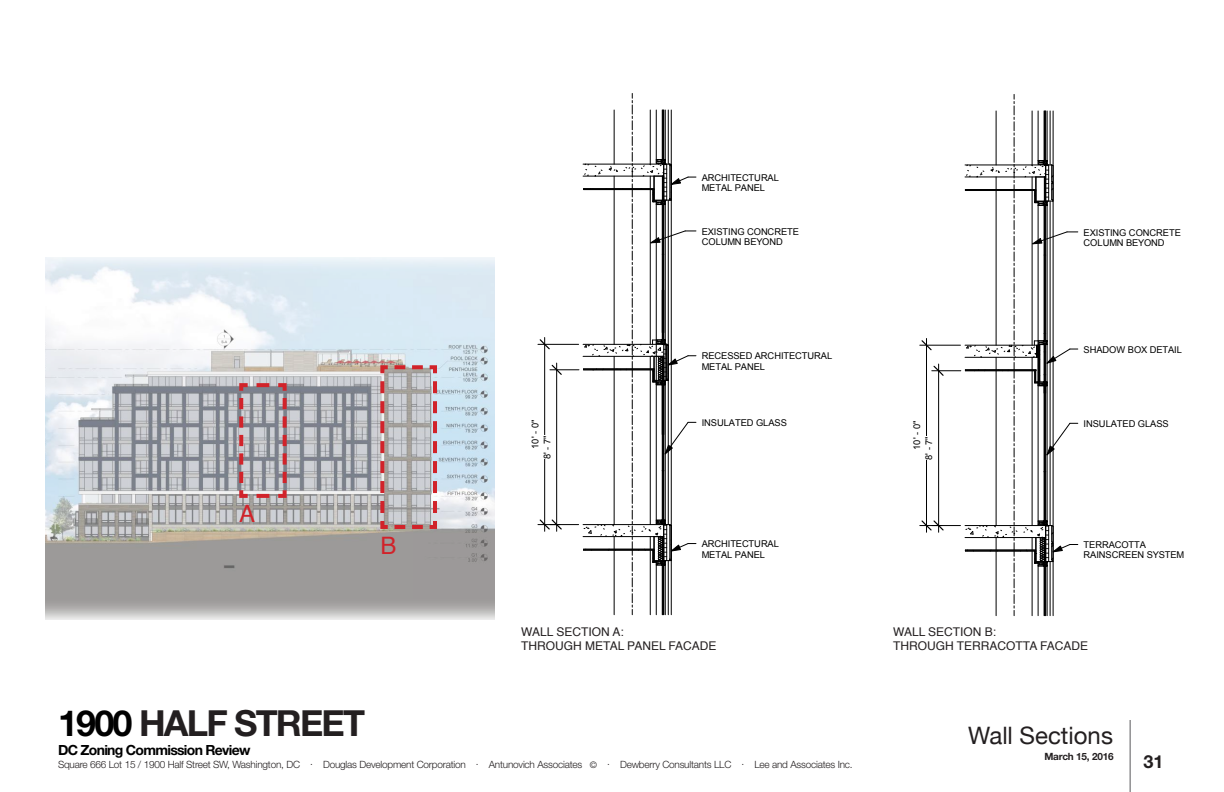
<style>
.page{position:relative;width:1224px;height:792px;background:#fff}
.page>*{position:absolute;margin:0;border:0;box-sizing:border-box;transform-origin:0 0}
.t1{font:700 36px "Helvetica Neue LT Std";letter-spacing:-.05em;color:#231f20}
.t2{font:24px "Helvetica Neue";color:#231f20}
.t3{font:24px "Helvetica";color:#d1232a}
.t4{font:700 18px "Helvetica Neue LT Std";color:#231f20}
.t5{font:700 14px "Helvetica Neue LT Std";letter-spacing:-.05em;color:#000}
.t6{font:12px/14.4px "Helvetica";color:#231f20}
.t7{font:300 10px "Helvetica Neue LT Std";letter-spacing:-.02em;color:#231f20}
.t8{font:700 10px "Helvetica Neue LT Std";letter-spacing:-.02em;color:#231f20}
.t9{font:700 9.6px "Arial";letter-spacing:-.015em;color:#000}
.t10{font:9.3px/10.3px "Arial";letter-spacing:-.01em;color:#000}
.t11{font:700 6.3px "Arial Narrow";letter-spacing:-.015em;color:#000}
.s1{color:#000}
.s2{font-size:9px}
</style>
<div class="page">
<hr style="left:1130px;top:720px;width:1px;height:72px;background:#57585a">
<img style="left:45px;top:258px;width:449px;height:361px">
<svg style="left:378px;top:363px;width:61px;height:168px;background:#bdaeb0"></svg>
<svg style="left:237px;top:381px;width:52px;height:119px;background:#ad9ba1"></svg>
<svg style="left:538px;top:93px;width:158px;height:522px"></svg>
<svg style="left:920px;top:94px;width:158px;height:522px"></svg>
<h2 class="t3" style="left:239px;top:497px;width:18px">A</h2>
<h2 class="t3" style="left:380px;top:530px;width:18px">B</h2>
<p class="t10" style="left:702px;top:172px;width:79px">ARCHITECTURAL<br>METAL PANEL</p>
<p class="t10" style="left:702px;top:226px;width:99px">EXISTING CONCRETE<br>COLUMN BEYOND</p>
<p class="t10" style="left:702px;top:351px;width:132px">RECESSED ARCHITECTURAL<br>METAL PANEL</p>
<p class="t10" style="left:529px;top:459px;width:41px;line-height:12px;text-indent:10px;rotate:-90deg">10' - 0"<br>8' - 7"</p>
<p class="t10" style="left:702px;top:418px;width:87px">INSULATED GLASS</p>
<p class="t10" style="left:702px;top:539px;width:79px">ARCHITECTURAL<br>METAL PANEL</p>
<p class="t10" style="left:1084px;top:227px;width:99px">EXISTING CONCRETE<br>COLUMN BEYOND</p>
<p class="t10" style="left:1084px;top:344px;width:100px">SHADOW BOX DETAIL</p>
<p class="t10" style="left:911px;top:460px;width:40px;line-height:12px;text-indent:10px;rotate:-90deg">10' - 0"<br>8' - 7"</p>
<p class="t10" style="left:1084px;top:419px;width:87px">INSULATED GLASS</p>
<p class="t10" style="left:1084px;top:540px;width:102px">TERRACOTTA<br>RAINSCREEN SYSTEM</p>
<p class="t6" style="left:521px;top:625px;width:197px">WALL SECTION A:<br>THROUGH METAL PANEL FACADE</p>
<p class="t6" style="left:893px;top:625px;width:196px">WALL SECTION B:<br>THROUGH TERRACOTTA FACADE</p>
<h1 class="t1" style="left:58px;top:701px;width:309px"><span class="s1">1900</span> HALF STREET</h1>
<h3 class="t5" style="left:58px;top:741px;width:194px">DC Zoning Commission Review</h3>
<p class="t7" style="left:58px;top:759px;width:796px">Square 666 Lot 15 / 1900 Half Street SW, Washington, DC . Douglas Development Corporation . Antunovich Associates <span class="s2">©</span> . Dewberry Consultants LLC . Lee and Associates Inc.</p>
<p class="t9" style="left:155px;top:710px;width:173px">1900 Half Street, Washington DC 20024</p>
<p class="t11" style="left:155px;top:729px;width:67px">DOUGLAS DEVELOPMENT</p>
<h2 class="t2" style="left:968px;top:721px;width:146px">Wall Sections</h2>
<p class="t8" style="left:1044px;top:750px;width:71px">March 15, 2016</p>
<h3 class="t4" style="left:1143px;top:751px;width:22px">31</h3>
</div>
